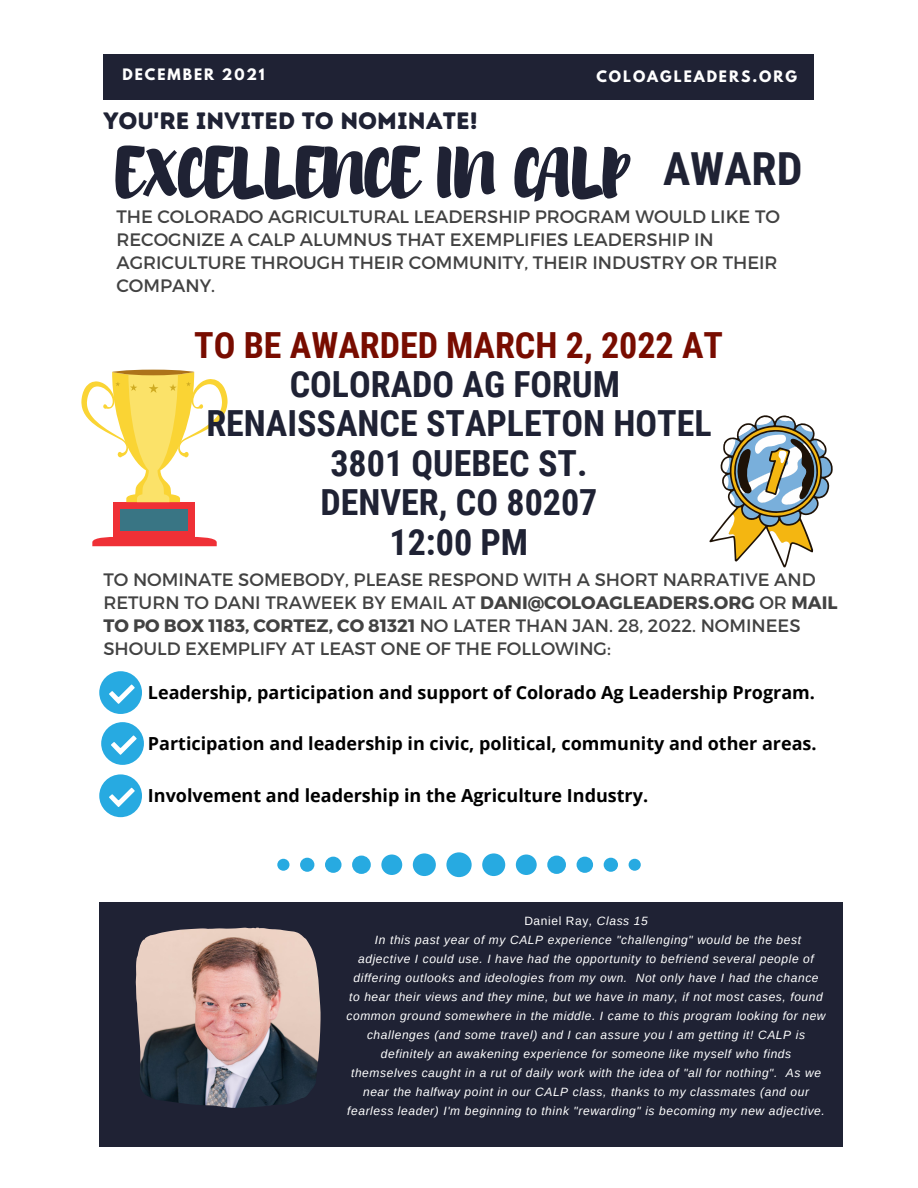
<style>
.page{position:relative;width:918px;height:1188px;background:#fff}
.page>*{position:absolute;margin:0;border:0;box-sizing:border-box;transform-origin:0 0}
.t1{font:63px "Brusher";color:#1f2234}
.t2{font:700 45.6px "Roboto Condensed";color:#1f2234}
.t3{font:700 36px "Roboto Condensed";color:#1f2234}
.t4{font:700 36px "Roboto Condensed";color:#780c00}
.t5{font:23.7px "Intro Rust Base";color:#1f2234}
.t6{font:18px/23px "Montserrat";color:#424242}
.t7{font:700 18px "Open Sans";color:#000}
.t8{font:700 13.95px "League Spartan";letter-spacing:.14em;color:#fff}
.t9{font:italic 12px/19px "Arimo";letter-spacing:.05em;color:#fff;text-align:center}
.t10{font:12px "Arimo";letter-spacing:.05em;color:#fff}
.s1{font-weight:700}
.s2{font-style:italic}
</style>
<div class="page">
<div style="left:99px;top:902px;width:744px;height:245px;background:#1f2234"></div>
<div style="left:103px;top:54px;width:711px;height:45px;background:#1f2234"></div>
<svg style="left:99px;top:671px;width:43px;height:43px"></svg>
<svg style="left:101px;top:722px;width:43px;height:43px"></svg>
<svg style="left:99px;top:774px;width:43px;height:43px"></svg>
<svg style="left:92px;top:537px;width:125px;height:9px"></svg>
<div style="left:113px;top:502px;width:81px;height:35px;background:#ef3036"></div>
<div style="left:120px;top:509px;width:67px;height:21px;background:#397584"></div>
<svg style="left:81px;top:370px;width:147px;height:132px"></svg>
<svg style="left:709px;top:415px;width:124px;height:153px"></svg>
<img style="left:136px;top:927px;width:184px;height:181px">
<div style="left:446px;top:852px;width:26px;height:25px;background:#27aae1;border-radius:50%"></div>
<div style="left:482px;top:853px;width:23px;height:23px;background:#27aae1;border-radius:50%"></div>
<div style="left:516px;top:855px;width:21px;height:20px;background:#27aae1;border-radius:50%"></div>
<div style="left:547px;top:856px;width:19px;height:18px;background:#27aae1;border-radius:50%"></div>
<div style="left:577px;top:857px;width:16px;height:16px;background:#27aae1;border-radius:50%"></div>
<div style="left:604px;top:858px;width:14px;height:14px;background:#27aae1;border-radius:50%"></div>
<div style="left:629px;top:859px;width:12px;height:12px;background:#27aae1;border-radius:50%"></div>
<div style="left:413px;top:853px;width:23px;height:23px;background:#27aae1;border-radius:50%"></div>
<div style="left:381px;top:855px;width:21px;height:20px;background:#27aae1;border-radius:50%"></div>
<div style="left:352px;top:856px;width:19px;height:18px;background:#27aae1;border-radius:50%"></div>
<div style="left:325px;top:857px;width:17px;height:16px;background:#27aae1;border-radius:50%"></div>
<div style="left:300px;top:858px;width:14px;height:14px;background:#27aae1;border-radius:50%"></div>
<div style="left:277px;top:859px;width:12px;height:12px;background:#27aae1;border-radius:50%"></div>
<p class="t8" style="left:123px;top:68px;width:144px">DECEMBER 2021</p>
<p class="t8" style="left:596px;top:70px;width:202px">COLOAGLEADERS.ORG</p>
<p class="t5" style="left:103px;top:106px;width:376px">YOU'RE INVITED TO NOMINATE!</p>
<p class="t1" style="left:115px;top:132px;width:515px">EXCELLENCE IN CALP</p>
<p class="t2" style="left:663px;top:142px;width:141px">AWARD</p>
<p class="t6" style="left:116px;top:204px;width:665px">THE COLORADO AGRICULTURAL LEADERSHIP PROGRAM WOULD LIKE TO RECOGNIZE A CALP ALUMNUS THAT EXEMPLIFIES LEADERSHIP IN AGRICULTURE THROUGH THEIR COMMUNITY, THEIR INDUSTRY OR THEIR COMPANY.</p>
<p class="t4" style="left:194px;top:324px;width:530px">TO BE AWARDED MARCH 2, 2022 AT</p>
<p class="t3" style="left:290px;top:364px;width:332px">COLORADO AG FORUM</p>
<p class="t3" style="left:206px;top:403px;width:507px">RENAISSANCE STAPLETON HOTEL</p>
<p class="t3" style="left:330px;top:442px;width:259px">3801 QUEBEC ST.</p>
<p class="t3" style="left:320px;top:482px;width:279px">DENVER, CO 80207</p>
<p class="t3" style="left:390px;top:521px;width:140px">12:00 PM</p>
<p class="t6" style="left:103px;top:567px;width:736px">TO NOMINATE SOMEBODY, PLEASE RESPOND WITH A SHORT NARRATIVE AND RETURN TO DANI TRAWEEK BY EMAIL AT <span class="s1">DANI@COLOAGLEADERS.ORG</span> OR <span class="s1">MAIL TO PO BOX 1183, CORTEZ, CO 81321</span> NO LATER THAN JAN. 28, 2022. NOMINEES SHOULD EXEMPLIFY AT LEAST ONE OF THE FOLLOWING:</p>
<p class="t7" style="left:148px;top:680px;width:669px">Leadership, participation and support of Colorado Ag Leadership Program.</p>
<p class="t7" style="left:148px;top:731px;width:670px">Participation and leadership in civic, political, community and other areas.</p>
<p class="t7" style="left:148px;top:783px;width:502px">Involvement and leadership in the Agriculture Industry.</p>
<p class="t10" style="left:524px;top:914px;width:125px">Daniel Ray<span class="s2">, Class 15</span></p>
<p class="t9" style="left:346px;top:930px;width:481px">In this past year of my CALP experience "challenging" would be the best adjective I could use. I have had the opportunity to befriend several people of differing outlooks and ideologies from my own. Not only have I had the chance<br>to hear their views and they mine, but we have in many, if not most cases, found common ground somewhere in the middle. I came to this program looking for new challenges (and some travel) and I can assure you I am getting it! CALP is definitely an awakening experience for someone like myself who finds themselves caught in a rut of daily work with the idea of "all for nothing". As we near the halfway point in our CALP class, thanks to my classmates (and our fearless leader) I'm beginning to think "rewarding" is becoming my new adjective.</p>
</div>
